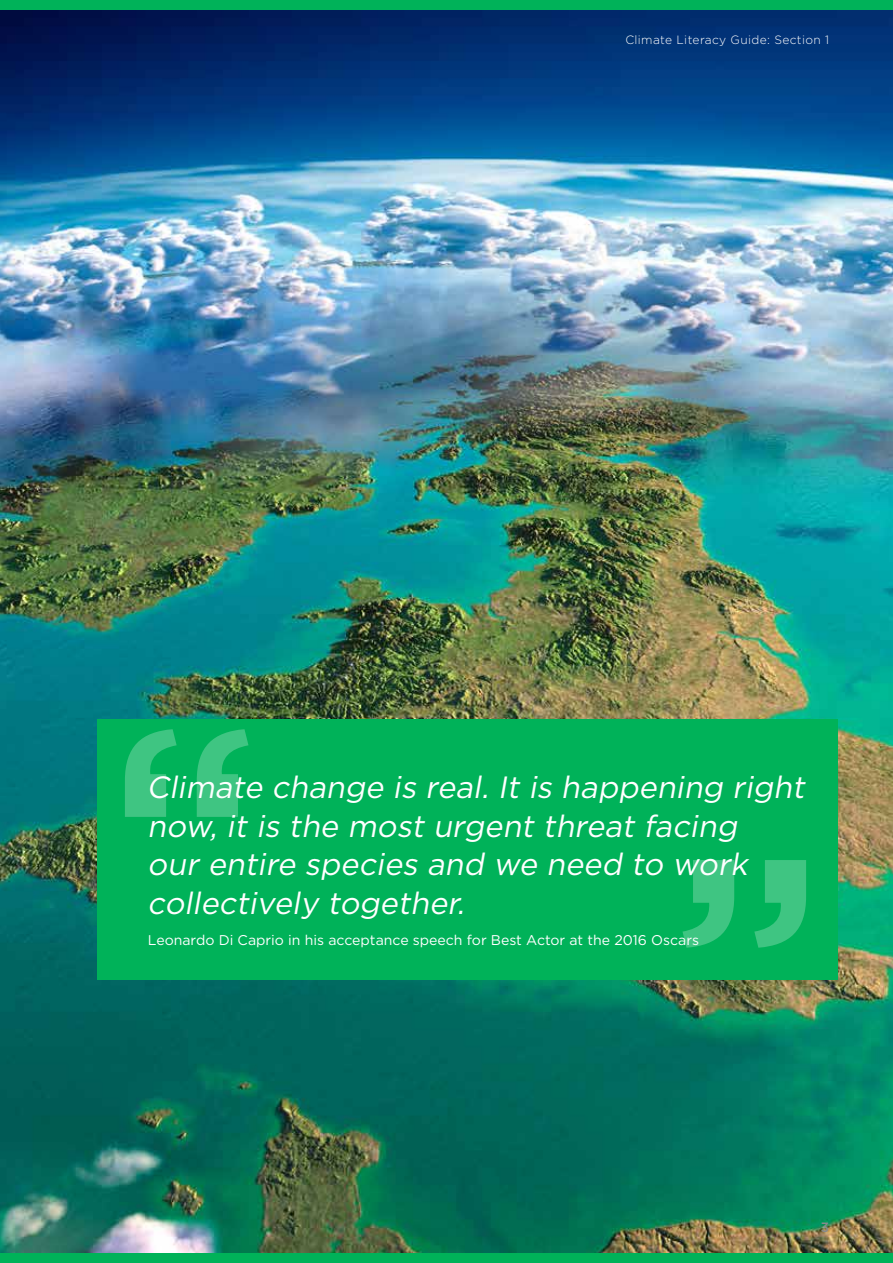
<style>
.page{position:relative;width:893px;height:1263px;background:#fff}
.page>*{position:absolute;margin:0;border:0;box-sizing:border-box;transform-origin:0 0}
.t1{font:500 309.75px "Gotham";color:#fff}
.t2{font:italic 30.75px/38.4px "Gotham";color:#fff}
.t3{font:14.1px "Gotham";color:#fff}
.t4{font:500 13.5px "Gotham";color:#888a8c}
.t5{font:300 12px "Gotham";letter-spacing:.03em;color:#fff}
</style>
<div class="page">
<img style="left:0;top:10px;width:893px;height:1243px">
<div style="left:0;top:0;width:893px;height:10px;background:#00b259"></div>
<div style="left:0;top:1253px;width:893px;height:10px;background:#00b259"></div>
<div style="left:97px;top:719px;width:741px;height:260px;background:#00b259"></div>
<p class="t5" style="left:625px;top:33px;width:205px">Climate Literacy Guide: Section 1</p>
<h1 class="t1" style="left:105px;top:662px;width:157px">“</h1>
<p class="t2" style="left:147px;top:768px;width:665px">Climate change is real. It is happening right</p>
<p class="t2" style="left:147px;top:806px;width:608px">now, it is the most urgent threat facing our entire species and we need to work collectively together.</p>
<p class="t3" style="left:148px;top:932px;width:553px">Leonardo Di Caprio in his acceptance speech for Best Actor at the 2016 Oscars</p>
<h1 class="t1" style="left:826px;top:1015px;width:157px;rotate:-180deg">“</h1>
<p class="t4" style="left:821px;top:1220px;width:10px">3</p>
</div>
